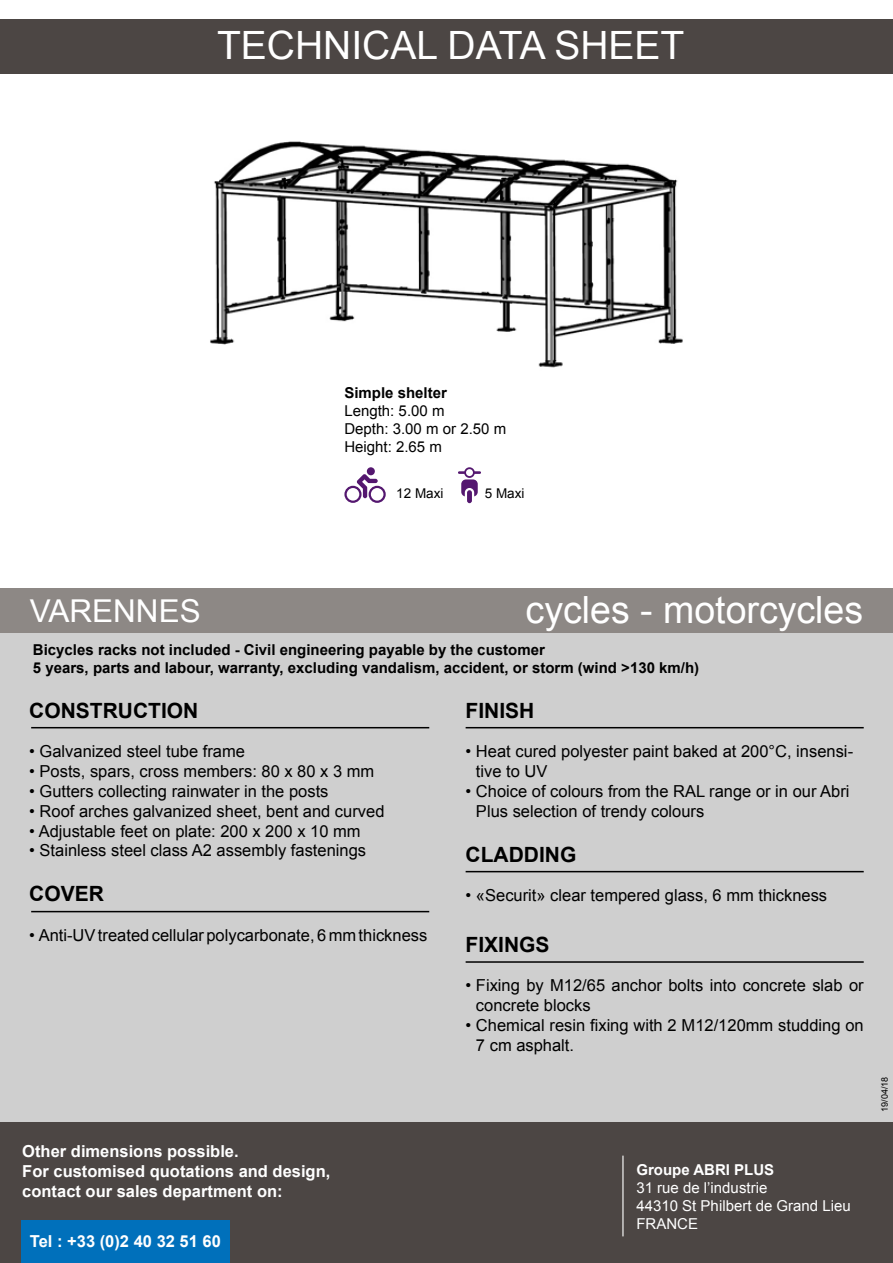
<style>
.page{position:relative;width:893px;height:1263px;background:#fff}
.page>*{position:absolute;margin:0;border:0;box-sizing:border-box;transform-origin:0 0}
.t1{font:39px "Arial";color:#fff}
.t2{font:37.5px "Arial";color:#fff}
.t3{font:31.5px "Arial";color:#fff}
.t4{font:700 21px "Arial";color:#000}
.t5{font:16.5px/19.8px "Arial";color:#000}
.t6{font:700 16.5px/19.8px "Arial";color:#fff}
.t7{font:700 15px/18px "Arial";color:#000}
.t8{font:15px/18px "Arial";color:#fff}
.t9{font:15px/18px "Arial";color:#000}
.t10{font:700 15px "Arial";color:#fff}
.t11{font:13.5px "Arial";color:#000}
.t12{font:9px "Arial";color:#000}
</style>
<div class="page">
<div style="left:0;top:633px;width:893px;height:494px;background:#cfcfcf"></div>
<div style="left:0;top:589px;width:893px;height:44px;background:#8d8885"></div>
<div style="left:0;top:1123px;width:893px;height:140px;background:#4c4644"></div>
<hr style="left:31px;top:727px;width:398px;height:1px;background:#000">
<hr style="left:466px;top:727px;width:398px;height:1px;background:#000">
<hr style="left:466px;top:871px;width:398px;height:1px;background:#000">
<hr style="left:466px;top:961px;width:398px;height:2px;background:#000">
<hr style="left:31px;top:911px;width:398px;height:1px;background:#000">
<img style="left:210px;top:141px;width:473px;height:227px">
<div style="left:0;top:19px;width:893px;height:55px;background:#4c4644"></div>
<div style="left:21px;top:1220px;width:209px;height:43px;background:#0070bb"></div>
<hr style="left:622px;top:1155px;width:1px;height:81px;background:#fff">
<svg style="left:458px;top:467px;width:23px;height:29px"></svg>
<div style="left:467px;top:490px;width:5px;height:13px;background:#54176f;border-radius:2px"></div>
<div style="left:367px;top:467px;width:8px;height:8px;background:#54176f;border-radius:50%"></div>
<svg style="left:344px;top:474px;width:42px;height:29px"></svg>
<h1 class="t1" style="left:217px;top:20px;width:469px">TECHNICAL DATA SHEET</h1>
<p class="t7" style="left:344px;top:384px;width:104px">Simple shelter</p>
<p class="t9" style="left:344px;top:402px;width:163px">Length: 5.00 m<br>Depth: 3.00 m or 2.50 m<br>Height: 2.65 m</p>
<p class="t11" style="left:396px;top:484px;width:49px">12 Maxi</p>
<p class="t11" style="left:485px;top:484px;width:41px">5 Maxi</p>
<h3 class="t3" style="left:30px;top:590px;width:172px">VARENNES</h3>
<h2 class="t2" style="left:526px;top:586px;width:339px">cycles - motorcycles</h2>
<p class="t7" style="left:33px;top:641px;width:668px">Bicycles racks not included - Civil engineering payable by the customer<br>5 years, parts and labour, warranty, excluding vandalism, accident, or storm (wind &gt;130 km/h)</p>
<p class="t4" style="left:29px;top:696px;width:171px">CONSTRUCTION</p>
<p class="t5" style="left:29px;top:742px;width:217px">• Galvanized steel tube frame</p>
<p class="t5" style="left:29px;top:762px;width:347px">• Posts, spars, cross members: 80 x 80 x 3 mm</p>
<p class="t5" style="left:29px;top:781px;width:301px">• Gutters collecting rainwater in the posts</p>
<p class="t5" style="left:29px;top:801px;width:357px">• Roof arches galvanized sheet, bent and curved</p>
<p class="t5" style="left:29px;top:821px;width:333px">• Adjustable feet on plate: 200 x 200 x 10 mm</p>
<p class="t5" style="left:29px;top:841px;width:338px">• Stainless steel class A2 assembly fastenings</p>
<p class="t4" style="left:29px;top:880px;width:76px">COVER</p>
<p class="t5" style="left:29px;top:925px;width:400px">• Anti-UV treated cellular polycarbonate, 6 mm thickness</p>
<p class="t6" style="left:22px;top:1142px;width:310px">Other dimensions possible.<br>For customised quotations and design, contact our sales department on:</p>
<p class="t6" style="left:30px;top:1232px;width:192px">Tel : +33 (0)2 40 32 51 60</p>
<p class="t4" style="left:466px;top:696px;width:70px">FINISH</p>
<p class="t5" style="left:476px;top:742px;width:379px;text-indent:-10px">• Heat cured polyester paint baked at 200°C, insensi&shy;tive to UV</p>
<p class="t5" style="left:476px;top:781px;width:375px;text-indent:-10px">• Choice of colours from the RAL range or in our Abri<br>Plus selection of trendy colours</p>
<p class="t4" style="left:466px;top:840px;width:112px">CLADDING</p>
<p class="t5" style="left:466px;top:886px;width:363px">• «Securit» clear tempered glass, 6 mm thickness</p>
<p class="t4" style="left:466px;top:930px;width:86px">FIXINGS</p>
<p class="t5" style="left:476px;top:976px;width:389px;text-indent:-10px">• Fixing by M12/65 anchor bolts into concrete slab or concrete blocks</p>
<p class="t5" style="left:476px;top:1015px;width:389px;text-indent:-10px">• Chemical resin fixing with 2 M12/120mm studding on<br>7 cm asphalt.</p>
<p class="t10" style="left:636px;top:1160px;width:139px">Groupe ABRI PLUS</p>
<p class="t8" style="left:636px;top:1179px;width:216px">31 rue de l’industrie<br>44310 St Philbert de Grand Lieu<br>FRANCE</p>
<p class="t12" style="left:879px;top:1111px;width:37px;rotate:-90deg">19/04/18</p>
</div>
